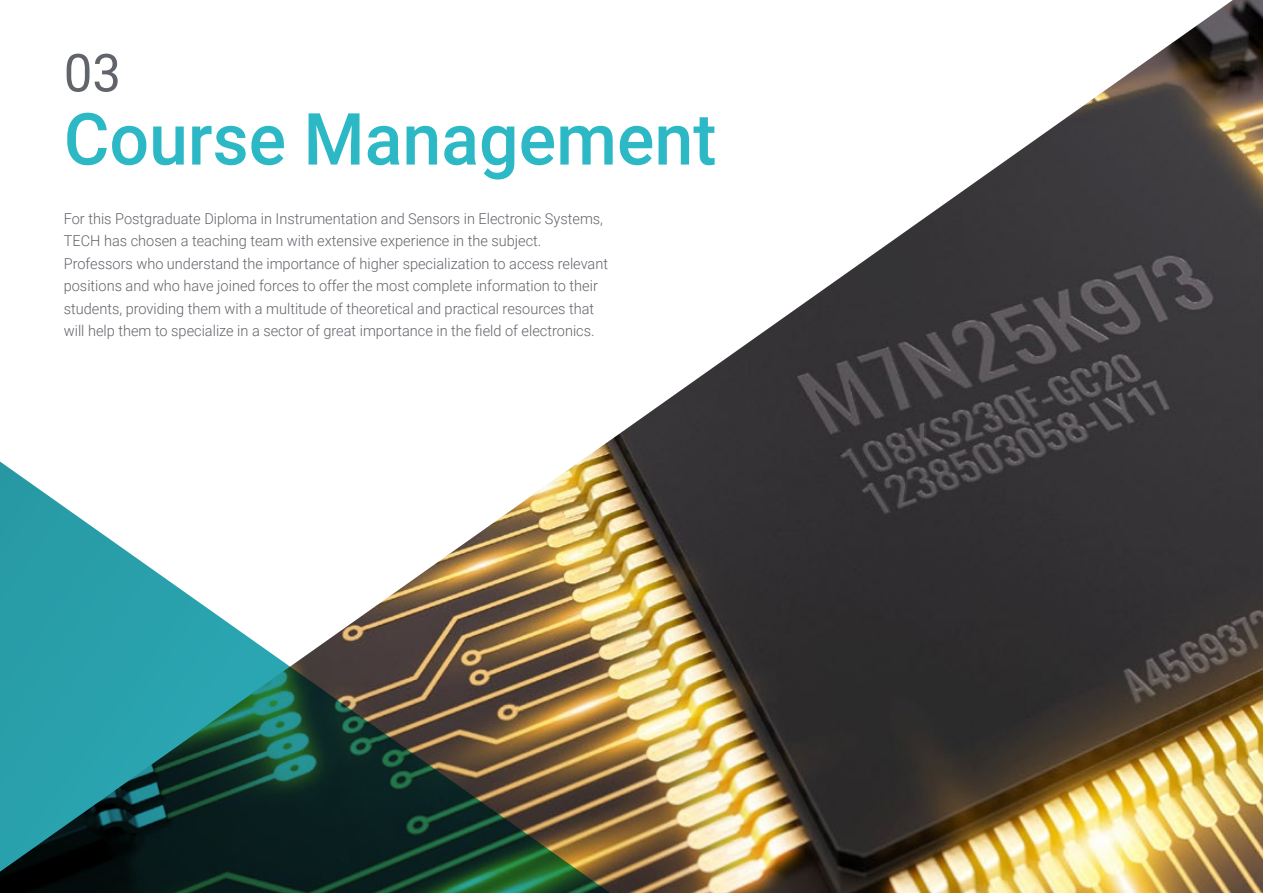
<style>
.page{position:relative;width:1263px;height:893px;background:#fff}
.page>*{position:absolute;margin:0;border:0;box-sizing:border-box;transform-origin:0 0}
.t1{font:500 72px "Roboto";color:#2db8c5}
.t2{font:52.5px "Roboto";color:#61646a}
.t3{font:300 15px/22.5px "Roboto";color:#61646a}
</style>
<div class="page">
<img style="left:602px;top:0;width:661px;height:893px">
<img style="left:0;top:446px;width:640px;height:447px">
<h2 class="t2" style="left:64px;top:36px;width:59px">03</h2>
<h1 class="t1" style="left:64px;top:89px;width:654px">Course Management</h1>
<p class="t3" style="left:64px;top:207px;width:546px">For this Postgraduate Diploma in Instrumentation and Sensors in Electronic Systems, TECH has chosen a teaching team with extensive experience in the subject.<br>Professors who understand the importance of higher specialization to access relevant positions and who have joined forces to offer the most complete information to their students, providing them with a multitude of theoretical and practical resources that will help them to specialize in a sector of great importance in the field of electronics.</p>
</div>
